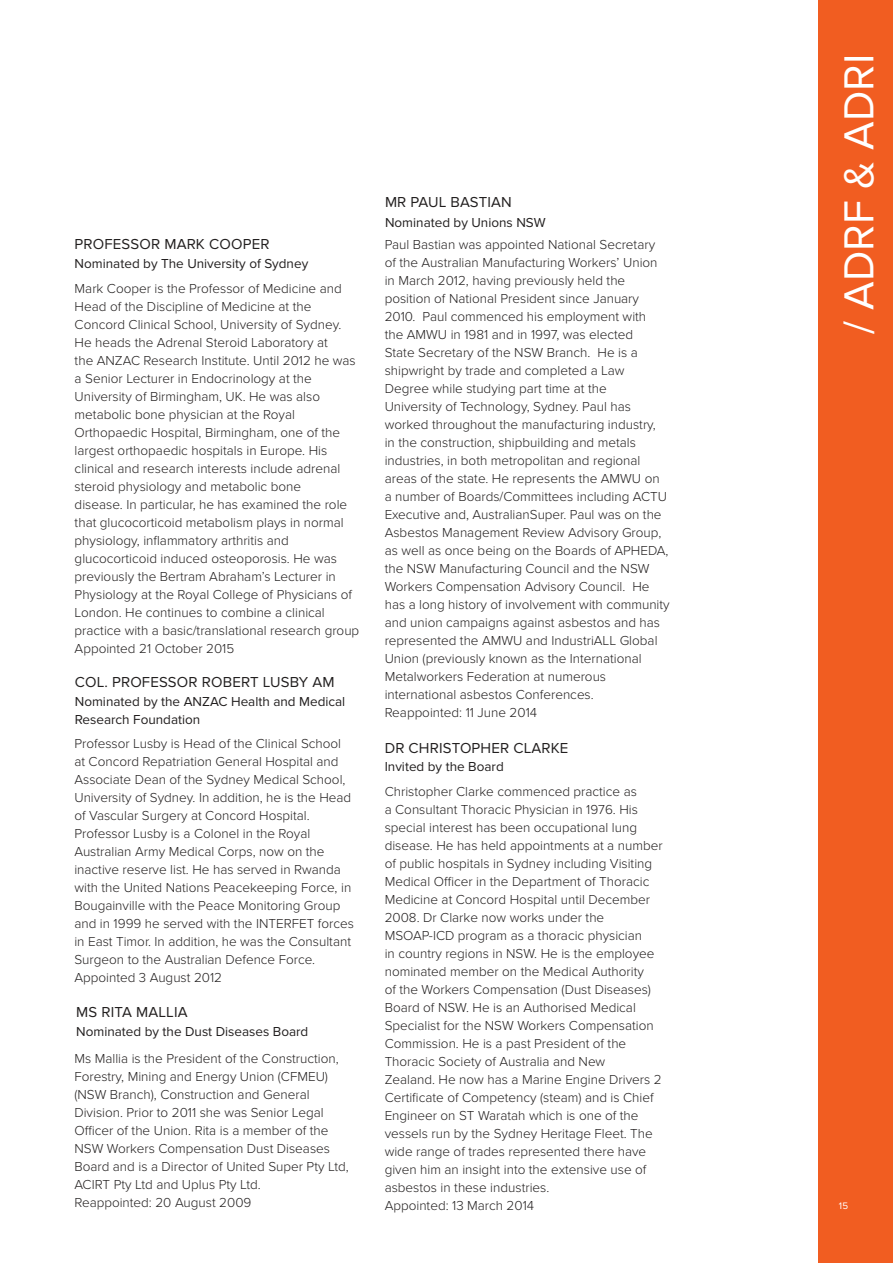
<style>
.page{position:relative;width:893px;height:1263px;background:#fff}
.page>*{position:absolute;margin:0;border:0;box-sizing:border-box;transform-origin:0 0}
.t1{font:43.5px "Proxima Nova";color:#fff}
.t2{font:15px "Proxima Nova";letter-spacing:.01em;color:#221f1f}
.t3{font:300 13.5px/18px "Proxima Nova";color:#221f1f}
.t4{font:13.5px/18px "Proxima Nova";color:#221f1f}
.t5{font:9.75px "Proxima Nova";color:#fff}
</style>
<div class="page">
<div style="left:819px;top:0;width:74px;height:1263px;background:#f15d21"></div>
<p class="t2" style="left:75px;top:237px;width:196px">PROFESSOR MARK COOPER</p>
<p class="t4" style="left:75px;top:256px;width:235px">Nominated by The University of Sydney</p>
<p class="t3" style="left:75px;top:281px;width:286px">Mark Cooper is the Professor of Medicine and Head of the Discipline of Medicine at the Concord Clinical School, University of Sydney.<br>He heads the Adrenal Steroid Laboratory at<br>the ANZAC Research Institute. Until 2012 he was a Senior Lecturer in Endocrinology at the University of Birmingham, UK. He was also metabolic bone physician at the Royal Orthopaedic Hospital, Birmingham, one of the largest orthopaedic hospitals in Europe. His clinical and research interests include adrenal steroid physiology and metabolic bone<br>disease. In particular, he has examined the role that glucocorticoid metabolism plays in normal physiology, inflammatory arthritis and glucocorticoid induced osteoporosis. He was previously the Bertram Abraham’s Lecturer in Physiology at the Royal College of Physicians of London. He continues to combine a clinical practice with a basic/translational research group Appointed 21 October 2015</p>
<p class="t2" style="left:75px;top:675px;width:261px">COL. PROFESSOR ROBERT LUSBY AM</p>
<p class="t4" style="left:75px;top:693px;width:272px">Nominated by the ANZAC Health and Medical<br>Research Foundation</p>
<p class="t3" style="left:74px;top:735px;width:281px">Professor Lusby is Head of the Clinical School at Concord Repatriation General Hospital and Associate Dean of the Sydney Medical School, University of Sydney. In addition, he is the Head of Vascular Surgery at Concord Hospital.<br>Professor Lusby is a Colonel in the Royal Australian Army Medical Corps, now on the inactive reserve list. He has served in Rwanda with the United Nations Peacekeeping Force, in Bougainville with the Peace Monitoring Group and in 1999 he served with the INTERFET forces in East Timor. In addition, he was the Consultant Surgeon to the Australian Defence Force.<br>Appointed 3 August 2012</p>
<p class="t2" style="left:76px;top:1005px;width:113px">MS RITA MALLIA</p>
<p class="t4" style="left:76px;top:1023px;width:234px">Nominated by the Dust Diseases Board</p>
<p class="t3" style="left:74px;top:1050px;width:276px">Ms Mallia is the President of the Construction, Forestry, Mining and Energy Union (CFMEU) (NSW Branch), Construction and General Division. Prior to 2011 she was Senior Legal Officer of the Union. Rita is a member of the NSW Workers Compensation Dust Diseases Board and is a Director of United Super Pty Ltd, ACIRT Pty Ltd and Uplus Pty Ltd.<br>Reappointed: 20 August 2009</p>
<p class="t2" style="left:385px;top:195px;width:128px">MR PAUL BASTIAN</p>
<p class="t4" style="left:385px;top:214px;width:162px">Nominated by Unions NSW</p>
<p class="t3" style="left:385px;top:236px;width:287px">Paul Bastian was appointed National Secretary of the Australian Manufacturing Workers’ Union in March 2012, having previously held the position of National President since January 2010. Paul commenced his employment with<br>the AMWU in 1981 and in 1997, was elected<br>State Secretary of the NSW Branch. He is a shipwright by trade and completed a Law Degree while studying part time at the<br>University of Technology, Sydney. Paul has worked throughout the manufacturing industry,<br>in the construction, shipbuilding and metals industries, in both metropolitan and regional areas of the state. He represents the AMWU on a number of Boards/Committees including ACTU Executive and, AustralianSuper. Paul was on the Asbestos Management Review Advisory Group, as well as once being on the Boards of APHEDA, the NSW Manufacturing Council and the NSW Workers Compensation Advisory Council. He has a long history of involvement with community and union campaigns against asbestos and has represented the AMWU and IndustriALL Global Union (previously known as the International Metalworkers Federation at numerous international asbestos Conferences.<br>Reappointed: 11 June 2014</p>
<p class="t2" style="left:385px;top:741px;width:185px">DR CHRISTOPHER CLARKE</p>
<p class="t4" style="left:385px;top:758px;width:121px">Invited by the Board</p>
<p class="t3" style="left:385px;top:783px;width:279px">Christopher Clarke commenced practice as<br>a Consultant Thoracic Physician in 1976. His special interest has been occupational lung disease. He has held appointments at a number of public hospitals in Sydney including Visiting Medical Officer in the Department of Thoracic Medicine at Concord Hospital until December 2008. Dr Clarke now works under the MSOAP-ICD program as a thoracic physician<br>in country regions in NSW. He is the employee nominated member on the Medical Authority<br>of the Workers Compensation (Dust Diseases)<br>Board of NSW. He is an Authorised Medical Specialist for the NSW Workers Compensation Commission. He is a past President of the Thoracic Society of Australia and New<br>Zealand. He now has a Marine Engine Drivers 2<br>Certificate of Competency (steam) and is Chief Engineer on ST Waratah which is one of the vessels run by the Sydney Heritage Fleet. The wide range of trades represented there have given him an insight into the extensive use of asbestos in these industries.<br>Appointed: 13 March 2014</p>
<h1 class="t1" style="left:840px;top:334px;width:281px;rotate:-90deg">/ ADRF &amp; ADRI</h1>
<p class="t5" style="left:839px;top:1201px;width:11px">15</p>
</div>
